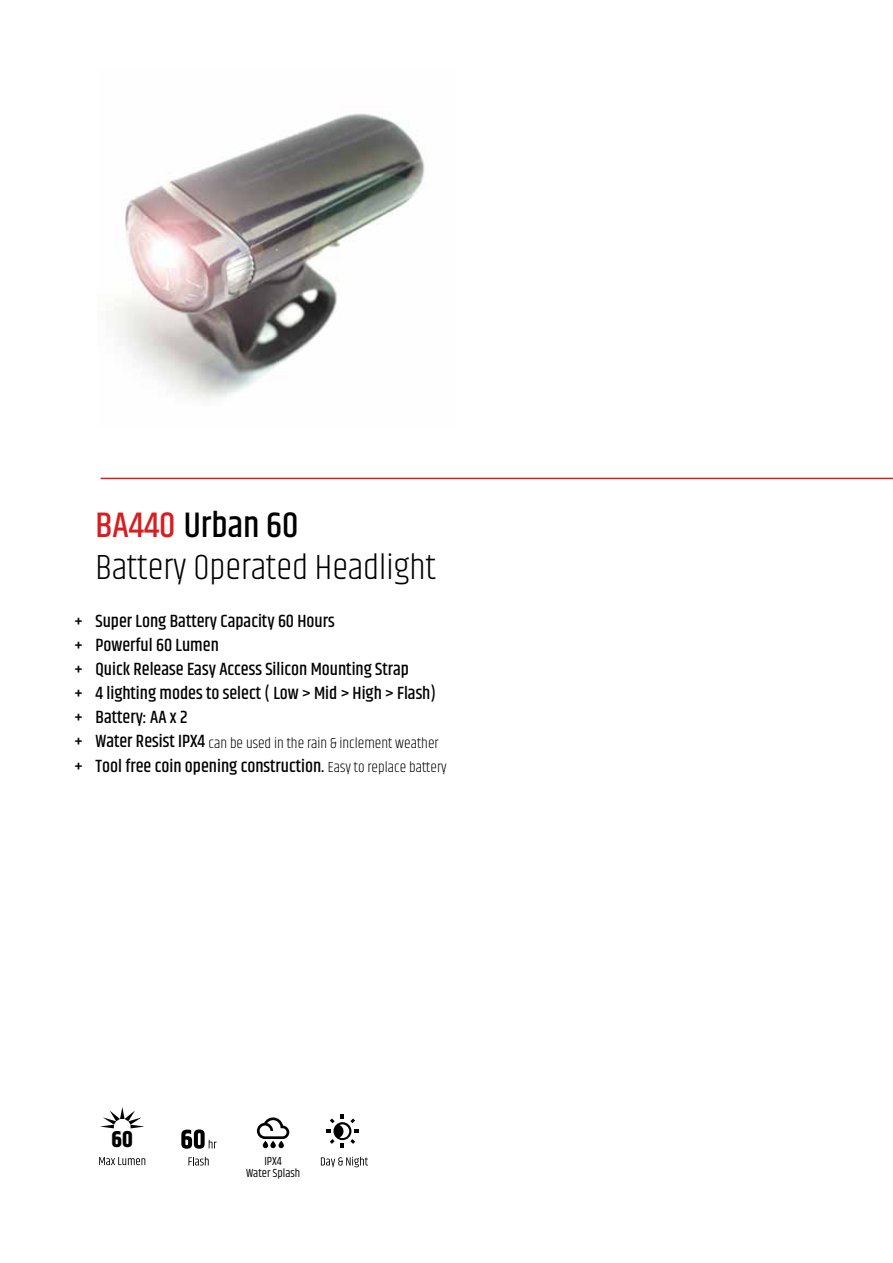
<style>
.page{position:relative;width:893px;height:1263px;background:#fff}
.page>*{position:absolute;margin:0;border:0;box-sizing:border-box;transform-origin:0 0}
.t1{font:300 36px/42px "Khand";color:#000}
.t2{font:700 22.95px "Khand";color:#000}
.t3{font:500 18px/24px "Khand";color:#000}
.t4{font:300 15px "Khand";color:#000}
.t5{font:12px/12px "Khand";color:#000;text-align:center}
.s1{font-weight:500;color:#d71e20}
.s2{font-weight:500}
.s3{font-weight:500;font-size:18px}
.s4{font-weight:300;font-size:15px}
</style>
<div class="page">
<img style="left:114px;top:113px;width:311px;height:286px">
<hr style="left:101px;top:478px;width:792px;height:1px;background:#d71e20">
<svg style="left:257px;top:1117px;width:32px;height:31px"></svg>
<svg style="left:181px;top:1129px;width:36px;height:20px"></svg>
<svg style="left:188px;top:1157px;width:21px;height:8px"></svg>
<svg style="left:99px;top:1157px;width:46px;height:8px"></svg>
<svg style="left:100px;top:1107px;width:45px;height:21px"></svg>
<svg style="left:326px;top:1115px;width:33px;height:32px"></svg>
<svg style="left:321px;top:1157px;width:47px;height:10px"></svg>
<h1 class="t1" style="left:95px;top:507px;width:342px"><span class="s1">BA440</span> <span class="s2">Urban 60<br></span>Battery Operated Headlight</h1>
<p class="t3" style="left:74px;top:611px;width:363px">+ Super Long Battery Capacity 60 Hours<br>+ Powerful 60 Lumen<br>+ Quick Release Easy Access Silicon Mounting Strap<br>+ 4 lighting modes to select ( Low &gt; Mid &gt; High &gt; Flash) + Battery: AA x 2</p>
<p class="t4" style="left:74px;top:734px;width:366px"><span class="s3">+ Water Resist IPX4</span> can be used in the rain &amp; inclement weather</p>
<p class="t3" style="left:74px;top:755px;width:374px">+ Tool free coin opening construction. <span class="s4">Easy to replace battery</span></p>
<p class="t2" style="left:112px;top:1123px;width:23px">60</p>
<p class="t5" style="left:246px;top:1156px;width:56px">IPX4<br>Water Splash</p>
</div>
